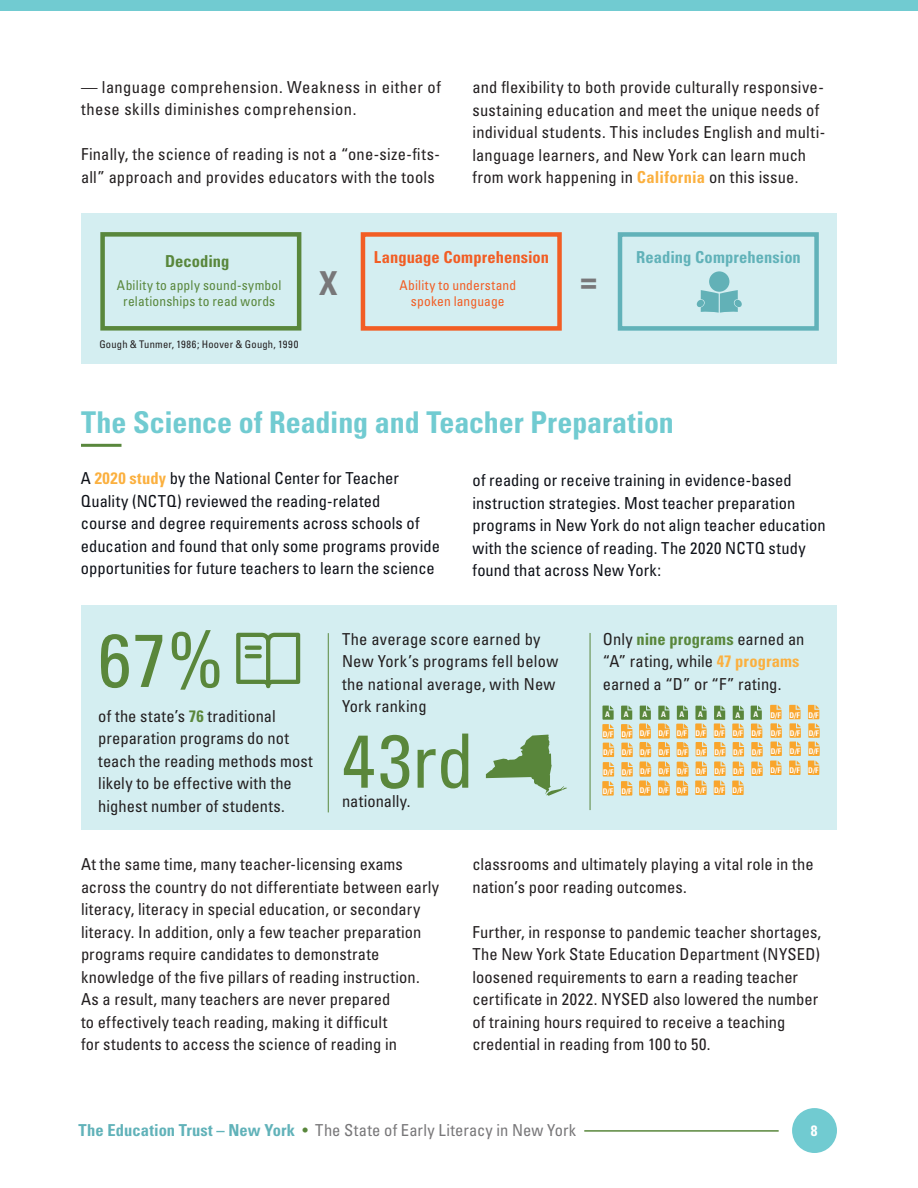
<style>
.page{position:relative;width:918px;height:1188px;background:#fff}
.page>*{position:absolute;margin:0;border:0;box-sizing:border-box;transform-origin:0 0}
.t1{font:condensed 75px "Univers LT Std";letter-spacing:.01em;color:#5a873b}
.t2{font:700 condensed 33px "Univers LT Std";color:#787779}
.t3{font:700 condensed 30px "Univers LT Std";letter-spacing:-.005em;color:#71cbd1}
.t4{font:condensed 16.5px/22.5px "Univers LT Std";letter-spacing:.01em;color:#231f20}
.t5{font:condensed 16.5px/22.5px "Univers LT Std";letter-spacing:.005em;color:#0e1118}
.t6{font:condensed 16.5px/22.5px "Univers LT Std";letter-spacing:.03em;color:#231f20}
.t7{font:condensed 16.5px "Univers LT Std";letter-spacing:.015em;color:#787779}
.t8{font:700 condensed 16.5px "Univers LT Std";letter-spacing:.005em;color:#f25d24}
.t9{font:700 condensed 16.5px "Univers LT Std";letter-spacing:.005em;color:#61b2b9}
.t10{font:700 condensed 16.5px "Univers LT Std";letter-spacing:.005em;color:#59873c}
.t11{font:700 condensed 15px "Univers LT Std";color:#fff}
.t12{font:condensed 13.5px/16.2px "Univers LT Std";letter-spacing:.015em;color:#59873c;text-align:center}
.t13{font:condensed 13.5px/16.2px "Univers LT Std";letter-spacing:.015em;color:#f25d24;text-align:center}
.t14{font:condensed 10.5px "Univers LT Std";letter-spacing:.02em;color:#231f20}
.t15{font:700 condensed 7.8px "Univers LT Std";color:#fff}
.s1{font-weight:700;color:#fbb03f}
.s2{font-weight:700;color:#5a873b}
.s3{font-weight:700;color:#59873c}
.s4{font-weight:700;color:#61b2b9}
.s5{color:#59873c}
</style>
<div class="page">
<div style="left:0;top:0;width:918px;height:11px;background:#71cbd1"></div>
<hr style="left:584px;top:1130px;width:195px;height:2px;background:#59873c">
<div style="left:792px;top:1108px;width:45px;height:45px;background:#71cbd1;border-radius:50%"></div>
<div style="left:81px;top:214px;width:756px;height:150px;background:#d4eef1"></div>
<div style="left:100px;top:232px;width:201px;height:99px;border:4px solid #59873c"></div>
<div style="left:361px;top:232px;width:201px;height:99px;border:4px solid #f25d24"></div>
<div style="left:618px;top:232px;width:201px;height:99px;border:4px solid #61b2b9"></div>
<div style="left:735px;top:300px;width:7px;height:7px;background:#62b1b7;border-radius:3px"></div>
<svg style="left:701px;top:290px;width:37px;height:23px"></svg>
<div style="left:697px;top:300px;width:7px;height:7px;background:#62b1b7;border-radius:3px"></div>
<div style="left:709px;top:271px;width:20px;height:21px;background:#62b1b7;border-radius:50%"></div>
<hr style="left:81px;top:444px;width:41px;height:3px;background:#59873c">
<div style="left:81px;top:605px;width:756px;height:225px;background:#d4eef1"></div>
<hr style="left:328px;top:633px;width:1px;height:179px;background:#59873c">
<hr style="left:590px;top:633px;width:1px;height:177px;background:#59873c">
<svg style="left:236px;top:633px;width:64px;height:55px"></svg>
<svg style="left:486px;top:735px;width:81px;height:61px"></svg>
<svg style="left:732px;top:706px;width:12px;height:50px"></svg>
<svg style="left:751px;top:706px;width:12px;height:50px"></svg>
<svg style="left:751px;top:762px;width:12px;height:14px"></svg>
<svg style="left:602px;top:706px;width:12px;height:90px"></svg>
<svg style="left:621px;top:706px;width:12px;height:90px"></svg>
<svg style="left:639px;top:706px;width:12px;height:90px"></svg>
<svg style="left:658px;top:706px;width:12px;height:90px"></svg>
<svg style="left:676px;top:706px;width:13px;height:90px"></svg>
<svg style="left:695px;top:706px;width:12px;height:89px"></svg>
<svg style="left:714px;top:706px;width:12px;height:89px"></svg>
<svg style="left:732px;top:762px;width:12px;height:33px"></svg>
<svg style="left:770px;top:705px;width:12px;height:70px"></svg>
<svg style="left:789px;top:705px;width:12px;height:70px"></svg>
<svg style="left:808px;top:705px;width:12px;height:70px"></svg>
<p class="t6" style="left:81px;top:76px;width:362px">— language comprehension. Weakness in either of these skills diminishes comprehension.</p>
<p class="t4" style="left:81px;top:143px;width:361px">Finally, the science of reading is not a “one-size-fits&shy;all” approach and provides educators with the tools</p>
<p class="t4" style="left:472px;top:76px;width:354px">and flexibility to both provide culturally responsive&shy;sustaining education and meet the unique needs of individual students. This includes English and multi&shy;language learners, and New York can learn much from work happening in <span class="s1">California</span> on this issue.</p>
<p class="t10" style="left:165px;top:251px;width:66px">Decoding</p>
<p class="t12" style="left:117px;top:277px;width:166px">Ability to apply sound-symbol relationships to read words</p>
<h2 class="t2" style="left:319px;top:263px;width:20px">X</h2>
<p class="t14" style="left:99px;top:337px;width:200px">Gough &amp; Tunmer, 1986; Hoover &amp; Gough, 1990</p>
<p class="t8" style="left:374px;top:247px;width:177px">Language Comprehension</p>
<p class="t13" style="left:399px;top:277px;width:118px">Ability to understand spoken language</p>
<h2 class="t2" style="left:580px;top:260px;width:18px">=</h2>
<p class="t9" style="left:636px;top:247px;width:166px">Reading Comprehension</p>
<h3 class="t3" style="left:81px;top:404px;width:594px">The Science of Reading and Teacher Preparation</h3>
<p class="t5" style="left:472px;top:469px;width:355px">of reading or receive training in evidence-based instruction strategies. Most teacher preparation programs in New York do not align teacher education with the science of reading. The 2020 NCTQ study found that across New York:</p>
<p class="t5" style="left:81px;top:467px;width:361px">A <span class="s1">2020 study</span> by the National Center for Teacher Quality (NCTQ) reviewed the reading-related<br>course and degree requirements across schools of education and found that only some programs provide opportunities for future teachers to learn the science</p>
<h1 class="t1" style="left:98px;top:613px;width:128px">67%</h1>
<p class="t4" style="left:342px;top:628px;width:218px">The average score earned by<br>New York’s programs fell below the national average, with New<br>York ranking</p>
<h1 class="t1" style="left:342px;top:714px;width:134px">43rd</h1>
<p class="t4" style="left:342px;top:790px;width:70px">nationally.</p>
<p class="t4" style="left:98px;top:704px;width:216px">of the state’s <span class="s2">76</span> traditional preparation programs do not teach the reading methods most likely to be effective with the highest number of students.</p>
<p class="t4" style="left:603px;top:628px;width:203px">Only <span class="s3">nine programs</span> earned an “A” rating, while <span class="s1">47 programs </span>earned a “D” or “F” rating.</p>
<p class="t15" style="left:605px;top:710px;width:6px">A</p>
<p class="t15" style="left:624px;top:710px;width:6px">A</p>
<p class="t15" style="left:642px;top:710px;width:6px">A</p>
<p class="t15" style="left:661px;top:710px;width:6px">A</p>
<p class="t15" style="left:680px;top:710px;width:6px">A</p>
<p class="t15" style="left:698px;top:710px;width:6px">A</p>
<p class="t15" style="left:717px;top:710px;width:6px">A</p>
<p class="t15" style="left:735px;top:710px;width:6px">A</p>
<p class="t15" style="left:753px;top:710px;width:6px">A</p>
<p class="t15" style="left:603px;top:729px;width:160px">D/F D/F D/F D/F D/F D/F D/F D/F D/F</p>
<p class="t15" style="left:603px;top:748px;width:160px">D/F D/F D/F D/F D/F D/F D/F D/F D/F</p>
<p class="t15" style="left:603px;top:767px;width:160px">D/F D/F D/F D/F D/F D/F D/F D/F D/F</p>
<p class="t15" style="left:603px;top:786px;width:142px">D/F D/F D/F D/F D/F D/F D/F D/F</p>
<p class="t15" style="left:771px;top:710px;width:12px">D/F</p>
<p class="t15" style="left:771px;top:729px;width:12px">D/F</p>
<p class="t15" style="left:771px;top:747px;width:12px">D/F</p>
<p class="t15" style="left:770px;top:766px;width:12px">D/F</p>
<p class="t15" style="left:790px;top:710px;width:12px">D/F</p>
<p class="t15" style="left:790px;top:729px;width:12px">D/F</p>
<p class="t15" style="left:790px;top:747px;width:12px">D/F</p>
<p class="t15" style="left:790px;top:766px;width:12px">D/F</p>
<p class="t15" style="left:808px;top:710px;width:12px">D/F</p>
<p class="t15" style="left:809px;top:729px;width:12px">D/F</p>
<p class="t15" style="left:809px;top:747px;width:12px">D/F</p>
<p class="t15" style="left:808px;top:766px;width:12px">D/F</p>
<p class="t4" style="left:81px;top:853px;width:360px">At the same time, many teacher-licensing exams across the country do not differentiate between early literacy, literacy in special education, or secondary literacy. In addition, only a few teacher preparation programs require candidates to demonstrate knowledge of the five pillars of reading instruction.<br>As a result, many teachers are never prepared<br>to effectively teach reading, making it difficult<br>for students to access the science of reading in</p>
<p class="t4" style="left:472px;top:853px;width:343px">classrooms and ultimately playing a vital role in the nation’s poor reading outcomes.</p>
<p class="t4" style="left:472px;top:920px;width:350px">Further, in response to pandemic teacher shortages, The New York State Education Department (NYSED) loosened requirements to earn a reading teacher certificate in 2022. NYSED also lowered the number of training hours required to receive a teaching credential in reading from 100 to 50.</p>
<p class="t7" style="left:79px;top:1119px;width:499px"><span class="s4">The Education Trust – New York</span> <span class="s5">•</span> The State of Early Literacy in New York</p>
<p class="t11" style="left:811px;top:1121px;width:8px">8</p>
</div>
